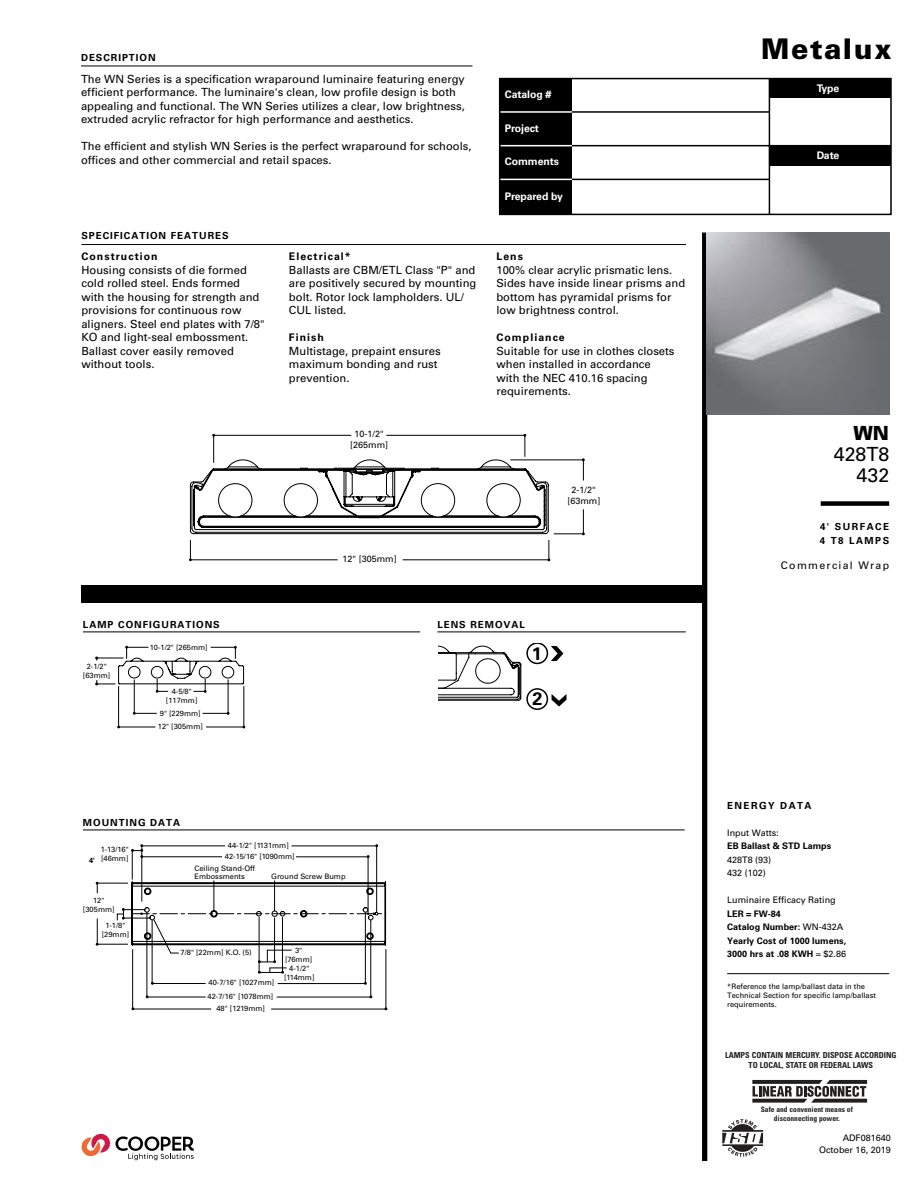
<style>
.page{position:relative;width:918px;height:1188px;background:#fff}
.page>*{position:absolute;margin:0;border:0;box-sizing:border-box;transform-origin:0 0}
.t1{font:900 28.5px "Univers LT Std";letter-spacing:.05em;color:#000}
.t2{font:19.5px/21px "Univers LT Std";color:#000;text-align:right}
.t3{font:900 19.5px "Univers LT Std";color:#000}
.t4{font:700 18px "Univers LT Std";color:#000}
.t5{font:11.25px/13.5px "Univers LT Std";color:#000}
.t6{font:700 10.5px "Univers LT Std";letter-spacing:.1em;color:#000}
.t7{font:700 10.5px "Univers LT Std";letter-spacing:-.01em;color:#fff}
.t8{font:10.5px "Univers LT Std";letter-spacing:.125em;color:#000}
.t9{font:700 9.75px "Univers LT Std";letter-spacing:.1em;color:#000}
.t10{font:700 9.75px/13.5px "Univers LT Std";letter-spacing:.15em;color:#000}
.t11{font:9px/12px "Univers LT Std";color:#000;text-align:center}
.t12{font:700 9px/13.5px "Univers LT Std";color:#000}
.t13{font:700 condensed 8.25px/9.9px "Univers LT Std";color:#221f1f;text-align:center}
.t14{font:7.5px/9px "Univers LT Std";color:#000;text-align:center}
.t15{font:700 condensed 7.5px/9px "Univers LT Std";color:#221f1f;text-align:center}
.t16{font:700 7.5px "Univers LT Std";color:#000}
.s1{font-weight:400}
</style>
<div class="page">
<div style="left:702px;top:232px;width:5px;height:929px;background:#000"></div>
<div style="left:81px;top:585px;width:625px;height:18px;background:#000"></div>
<div style="left:821px;top:501px;width:68px;height:5px;background:#000"></div>
<img style="left:707px;top:232px;width:182px;height:183px">
<hr style="left:81px;top:244px;width:605px;height:1px;background:#000">
<hr style="left:81px;top:66px;width:391px;height:1px;background:#000">
<hr style="left:727px;top:973px;width:162px;height:1px;background:#000">
<svg style="left:189px;top:434px;width:396px;height:127px"></svg>
<svg style="left:752px;top:1080px;width:115px;height:23px"></svg>
<svg style="left:722px;top:1119px;width:41px;height:38px"></svg>
<hr style="left:97px;top:883px;width:31px;height:1px;background:#000">
<hr style="left:97px;top:944px;width:31px;height:1px;background:#000">
<svg style="left:96px;top:882px;width:3px;height:11px"></svg>
<svg style="left:96px;top:918px;width:3px;height:28px"></svg>
<svg style="left:117px;top:844px;width:270px;height:166px"></svg>
<hr style="left:83px;top:830px;width:602px;height:1px;background:#000">
<hr style="left:206px;top:727px;width:38px;height:1px;background:#000">
<hr style="left:119px;top:727px;width:36px;height:1px;background:#000">
<hr style="left:243px;top:686px;width:1px;height:40px;background:#000">
<hr style="left:118px;top:686px;width:1px;height:40px;background:#000">
<svg style="left:133px;top:712px;width:24px;height:3px"></svg>
<svg style="left:203px;top:712px;width:27px;height:3px"></svg>
<hr style="left:228px;top:680px;width:1px;height:32px;background:#000">
<hr style="left:134px;top:680px;width:1px;height:32px;background:#000">
<svg style="left:95px;top:646px;width:149px;height:47px"></svg>
<hr style="left:83px;top:632px;width:337px;height:1px;background:#000">
<div style="left:526px;top:688px;width:22px;height:22px;border:2px solid #000;border-radius:50%"></div>
<svg style="left:438px;top:644px;width:128px;height:63px"></svg>
<hr style="left:437px;top:632px;width:249px;height:1px;background:#000">
<div style="left:500px;top:79px;width:72px;height:135px;background:#000"></div>
<div style="left:770px;top:78px;width:121px;height:20px;background:#000"></div>
<div style="left:770px;top:146px;width:121px;height:19px;background:#000"></div>
<hr style="left:572px;top:111px;width:198px;height:2px;background:#000">
<hr style="left:500px;top:111px;width:72px;height:2px;background:#fff">
<hr style="left:572px;top:179px;width:198px;height:1px;background:#000">
<hr style="left:500px;top:179px;width:72px;height:1px;background:#fff">
<hr style="left:769px;top:79px;width:1px;height:135px;background:#000">
<hr style="left:572px;top:145px;width:319px;height:1px;background:#000">
<hr style="left:500px;top:145px;width:72px;height:1px;background:#fff">
<div style="left:499px;top:78px;width:393px;height:137px;border:2px solid #000"></div>
<svg style="left:81px;top:1133px;width:113px;height:27px"></svg>
<p class="t9" style="left:81px;top:52px;width:76px">DESCRIPTION</p>
<p class="t5" style="left:81px;top:72px;width:385px">The WN Series is a specification wraparound luminaire featuring energy efficient performance. The luminaire's clean, low profile design is both appealing and functional. The WN Series utilizes a clear, low brightness, extruded acrylic refractor for high performance and aesthetics.</p>
<p class="t5" style="left:81px;top:140px;width:392px">The efficient and stylish WN Series is the perfect wraparound for schools, offices and other commercial and retail spaces.</p>
<p class="t9" style="left:81px;top:230px;width:149px">SPECIFICATION FEATURES</p>
<p class="t6" style="left:81px;top:250px;width:78px">Construction</p>
<p class="t5" style="left:81px;top:263px;width:185px">Housing consists of die formed cold rolled steel. Ends formed with the housing for strength and provisions for continuous row aligners. Steel end plates with 7/8"<br>KO and light-seal embossment.<br>Ballast cover easily removed without tools.</p>
<p class="t6" style="left:289px;top:250px;width:63px">Electrical*</p>
<p class="t5" style="left:289px;top:263px;width:189px">Ballasts are CBM/ETL Class "P" and are positively secured by mounting bolt. Rotor lock lampholders. UL/<br>CUL listed.</p>
<p class="t6" style="left:289px;top:331px;width:37px">Finish</p>
<p class="t5" style="left:289px;top:344px;width:153px">Multistage, prepaint ensures maximum bonding and rust prevention.</p>
<p class="t11" style="left:350px;top:429px;width:39px;line-height:10.8px">10-1/2" [265mm]</p>
<p class="t11" style="left:343px;top:553px;width:56px">12" [305mm]</p>
<p class="t7" style="left:505px;top:88px;width:48px">Catalog #</p>
<p class="t7" style="left:505px;top:122px;width:36px">Project</p>
<p class="t7" style="left:505px;top:155px;width:56px">Comments</p>
<p class="t7" style="left:505px;top:190px;width:60px">Prepared by</p>
<p class="t6" style="left:496px;top:250px;width:28px">Lens</p>
<p class="t5" style="left:496px;top:263px;width:190px">100% clear acrylic prismatic lens.<br>Sides have inside linear prisms and bottom has pyramidal prisms for low brightness control.</p>
<p class="t6" style="left:496px;top:331px;width:70px">Compliance</p>
<p class="t5" style="left:496px;top:344px;width:180px">Suitable for use in clothes closets when installed in accordance with the NEC 410.16 spacing requirements.</p>
<p class="t11" style="left:567px;top:484px;width:34px;line-height:10.9px">2-1/2" [63mm]</p>
<p class="t9" style="left:83px;top:619px;width:138px">LAMP CONFIGURATIONS</p>
<p class="t14" style="left:83px;top:662px;width:29px">2-1/2" [63mm]</p>
<p class="t14" style="left:150px;top:643px;width:60px">10-1/2" [265mm]</p>
<p class="t14" style="left:166px;top:687px;width:33px">4-5/8" [117mm]</p>
<p class="t14" style="left:160px;top:709px;width:42px">9" [229mm]</p>
<p class="t14" style="left:158px;top:722px;width:47px">12" [305mm]</p>
<p class="t9" style="left:83px;top:817px;width:99px">MOUNTING DATA</p>
<p class="t14" style="left:101px;top:845px;width:29px;text-align:left">1-13/16" [46mm]</p>
<p class="t16" style="left:89px;top:856px;width:7px">4'</p>
<p class="t14" style="left:83px;top:896px;width:33px">12" [305mm]</p>
<p class="t14" style="left:102px;top:921px;width:29px">1-1/8" [29mm]</p>
<p class="t14" style="left:228px;top:841px;width:63px">44-1/2" [1131mm]</p>
<p class="t14" style="left:225px;top:852px;width:71px">42-15/16" [1090mm]</p>
<p class="t14" style="left:194px;top:864px;width:62px;line-height:7.9px;text-align:left">Ceiling Stand-Off<br>Embossments</p>
<p class="t14" style="left:271px;top:872px;width:76px">Ground Screw Bump</p>
<p class="t14" style="left:181px;top:948px;width:73px">7/8" [22mm] K.O. (5)</p>
<p class="t14" style="left:284px;top:946px;width:32px">3" [76mm]<br>4-1/2" [114mm]</p>
<p class="t14" style="left:216px;top:1004px;width:50px">48" [1219mm]</p>
<p class="t14" style="left:209px;top:978px;width:67px">40-7/16" [1027mm]</p>
<p class="t14" style="left:208px;top:992px;width:67px">42-7/16" [1078mm]</p>
<p class="t9" style="left:437px;top:619px;width:89px">LENS REMOVAL</p>
<h3 class="t4" style="left:532px;top:643px;width:12px">1</h3>
<h3 class="t4" style="left:532px;top:688px;width:12px">2</h3>
<h1 class="t1" style="left:761px;top:31px;width:132px">Metalux</h1>
<p class="t7" style="left:817px;top:82px;width:24px">Type</p>
<p class="t7" style="left:817px;top:149px;width:24px">Date</p>
<h2 class="t3" style="left:853px;top:421px;width:37px">WN</h2>
<h2 class="t2" style="left:834px;top:444px;width:57px">428T8<br>432</h2>
<p class="t10" style="left:820px;top:520px;width:71px">4' SURFACE<br>4 T8 LAMPS</p>
<p class="t8" style="left:781px;top:559px;width:110px">Commercial Wrap</p>
<p class="t10" style="left:727px;top:798px;width:86px">ENERGY DATA</p>
<p class="t11" style="left:727px;top:826px;width:53px">Input Watts:</p>
<p class="t12" style="left:727px;top:839px;width:106px">EB Ballast &amp; STD Lamps</p>
<p class="t11" style="left:727px;top:853px;width:46px;line-height:13.5px;text-align:left">428T8 (93)<br>432 (102)</p>
<p class="t11" style="left:727px;top:894px;width:110px">Luminaire Efficacy Rating</p>
<p class="t12" style="left:727px;top:907px;width:121px">LER = FW-84<br>Catalog Number: <span class="s1">WN-432A<br></span>Yearly Cost of 1000 lumens,<br>3000 hrs at .08 KWH <span class="s1">= $2.86</span></p>
<p class="t14" style="left:727px;top:981px;width:150px;text-align:left">*Reference the lamp/ballast data in the<br>Technical Section for specific lamp/ballast requirements.</p>
<p class="t13" style="left:725px;top:1050px;width:173px">LAMPS CONTAIN MERCURY. DISPOSE ACCORDING<br>TO LOCAL, STATE OR FEDERAL LAWS</p>
<p class="t15" style="left:761px;top:1104px;width:93px">Safe and convenient means of disconnecting power.</p>
<p class="t11" style="left:819px;top:1132px;width:73px;text-align:right">ADF081640<br>October 16, 2019</p>
</div>
